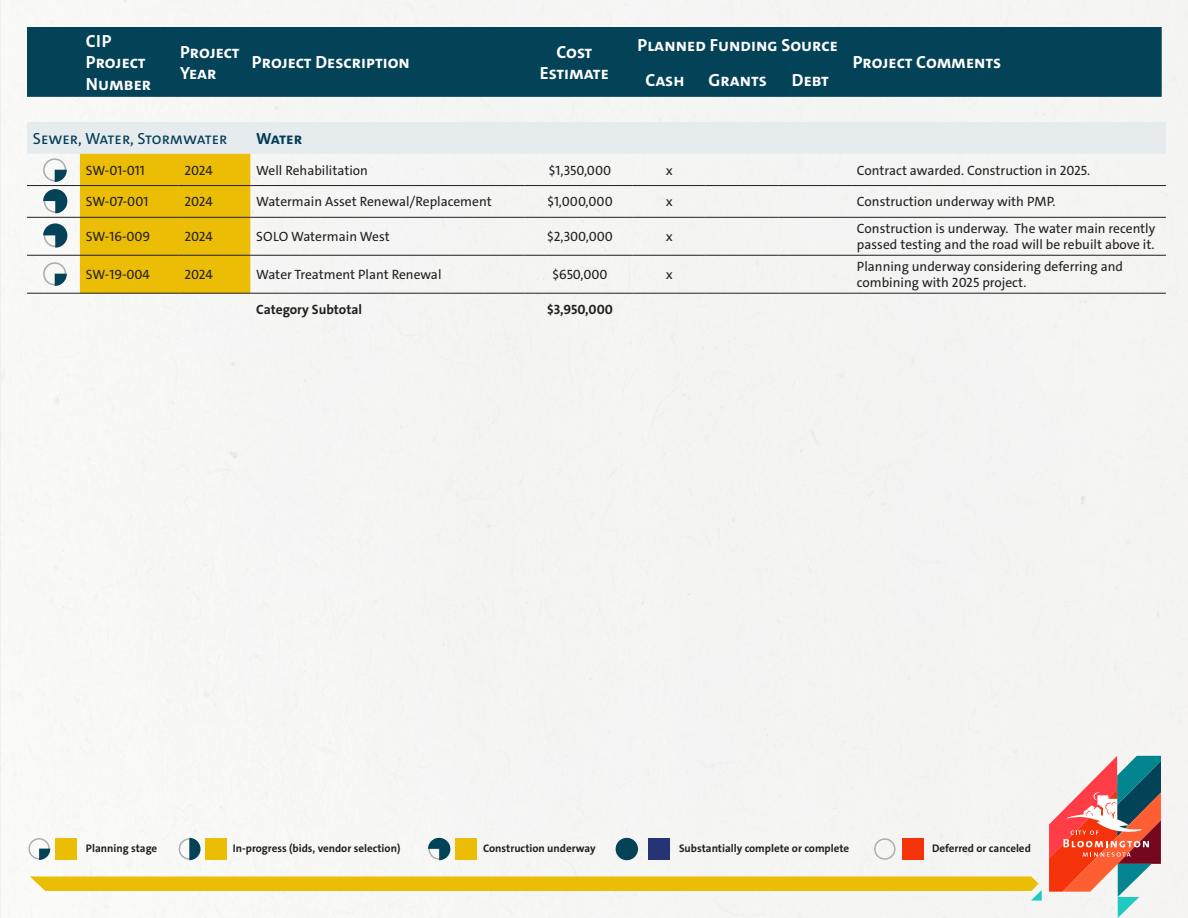
<style>
.page{position:relative;width:1188px;height:918px;background:#f5f5f4}
.page>*{position:absolute;margin:0;border:0;box-sizing:border-box;transform-origin:0 0}
.t1{font:700 17.7px/21.1px "The Sans";color:#fff}
.Table_HED{font:16.2px "The Sans";color:#023d55}
.Table_HED-2{font:700 16.2px "The Sans";letter-spacing:-.025em;color:#023d55}
.Table_BODY{font:13.5px/16.2px "The Sans";color:#231f20}
.Table_BODY-2{font:700 13.5px "The Sans";color:#231f20}
.t2{font:700 11.1px "The Sans";color:#231f20}
</style>
<div class="page">
<div style="left:27px;top:27px;width:1135px;height:70px;background:#034257"></div>
<div style="left:902px;top:838px;width:22px;height:22px;background:#f5330a"></div>
<div style="left:205px;top:838px;width:21px;height:22px;background:#ebbd05"></div>
<div style="left:455px;top:838px;width:22px;height:22px;background:#ebbd05"></div>
<div style="left:55px;top:838px;width:22px;height:22px;background:#ebbd05"></div>
<div style="left:648px;top:838px;width:21px;height:22px;background:#263375"></div>
<svg style="left:874px;top:838px;width:21px;height:22px"></svg>
<svg style="left:28px;top:838px;width:22px;height:22px"></svg>
<svg style="left:179px;top:838px;width:22px;height:22px"></svg>
<svg style="left:428px;top:838px;width:22px;height:22px"></svg>
<svg style="left:616px;top:838px;width:22px;height:22px"></svg>
<svg style="left:30px;top:877px;width:1012px;height:24px"></svg>
<svg style="left:1049px;top:756px;width:112px;height:162px"></svg>
<hr style="left:27px;top:293px;width:53px;height:1px;background:#231f20">
<hr style="left:80px;top:293px;width:99px;height:1px;background:#231f20">
<hr style="left:179px;top:293px;width:71px;height:1px;background:#231f20">
<hr style="left:250px;top:293px;width:274px;height:1px;background:#231f20">
<hr style="left:524px;top:293px;width:109px;height:1px;background:#231f20">
<hr style="left:633px;top:293px;width:73px;height:1px;background:#231f20">
<hr style="left:706px;top:293px;width:72px;height:1px;background:#231f20">
<hr style="left:778px;top:293px;width:73px;height:1px;background:#231f20">
<hr style="left:851px;top:293px;width:315px;height:1px;background:#231f20">
<svg style="left:27px;top:122px;width:1139px;height:171px"></svg>
<h1 class="t1" style="left:86px;top:31px;width:67px">CIP<br>Project<br>Number</h1>
<h1 class="t1" style="left:180px;top:41px;width:61px">Project<br>Year</h1>
<h1 class="t1" style="left:252px;top:52px;width:159px">Project Description</h1>
<h1 class="t1" style="left:540px;top:41px;width:70px;text-align:center">Cost<br>Estimate</h1>
<h1 class="t1" style="left:637px;top:35px;width:202px">Planned Funding Source</h1>
<h1 class="t1" style="left:645px;top:70px;width:41px">Cash</h1>
<h1 class="t1" style="left:709px;top:70px;width:60px">Grants</h1>
<h1 class="t1" style="left:792px;top:70px;width:39px">Debt</h1>
<h1 class="t1" style="left:853px;top:52px;width:150px">Project Comments</h1>
<p class="Table_HED" style="left:33px;top:128px;width:196px">Sewer, Water, Stormwater</p>
<p class="Table_HED-2" style="left:256px;top:128px;width:47px">Water</p>
<p class="Table_BODY" style="left:86px;top:162px;width:60px">SW-01-011</p>
<p class="Table_BODY" style="left:185px;top:162px;width:30px">2024</p>
<p class="Table_BODY" style="left:256px;top:162px;width:113px">Well Rehabilitation</p>
<p class="Table_BODY" style="left:549px;top:162px;width:64px">$1,350,000</p>
<p class="Table_BODY" style="left:666px;top:162px;width:8px">x</p>
<p class="Table_BODY" style="left:857px;top:162px;width:235px">Contract awarded. Construction in 2025.</p>
<p class="Table_BODY" style="left:86px;top:194px;width:64px">SW-07-001</p>
<p class="Table_BODY" style="left:185px;top:194px;width:30px">2024</p>
<p class="Table_BODY" style="left:256px;top:194px;width:237px">Watermain Asset Renewal/Replacement</p>
<p class="Table_BODY" style="left:547px;top:194px;width:67px">$1,000,000</p>
<p class="Table_BODY" style="left:666px;top:194px;width:8px">x</p>
<p class="Table_BODY" style="left:857px;top:194px;width:200px">Construction underway with PMP.</p>
<p class="Table_BODY" style="left:86px;top:229px;width:66px">SW-16-009</p>
<p class="Table_BODY" style="left:185px;top:229px;width:30px">2024</p>
<p class="Table_BODY" style="left:256px;top:229px;width:135px">SOLO Watermain West</p>
<p class="Table_BODY" style="left:547px;top:229px;width:67px">$2,300,000</p>
<p class="Table_BODY" style="left:666px;top:229px;width:8px">x</p>
<p class="Table_BODY" style="left:857px;top:221px;width:300px">Construction is underway. The water main recently passed testing and the road will be rebuilt above it.</p>
<p class="Table_BODY" style="left:86px;top:267px;width:66px">SW-19-004</p>
<p class="Table_BODY" style="left:185px;top:267px;width:30px">2024</p>
<p class="Table_BODY" style="left:256px;top:267px;width:187px">Water Treatment Plant Renewal</p>
<p class="Table_BODY" style="left:553px;top:267px;width:57px">$650,000</p>
<p class="Table_BODY" style="left:666px;top:267px;width:8px">x</p>
<p class="Table_BODY" style="left:857px;top:259px;width:268px">Planning underway considering deferring and combining with 2025 project.</p>
<p class="Table_BODY-2" style="left:256px;top:301px;width:107px">Category Subtotal</p>
<p class="Table_BODY-2" style="left:547px;top:301px;width:67px">$3,950,000</p>
<p class="t2" style="left:86px;top:841px;width:73px">Planning stage</p>
<p class="t2" style="left:233px;top:841px;width:169px">In-progress (bids, vendor selection)</p>
<p class="t2" style="left:483px;top:841px;width:114px">Construction underway</p>
<p class="t2" style="left:679px;top:841px;width:172px">Substantially complete or complete</p>
<p class="t2" style="left:932px;top:841px;width:100px">Deferred or canceled</p>
</div>
